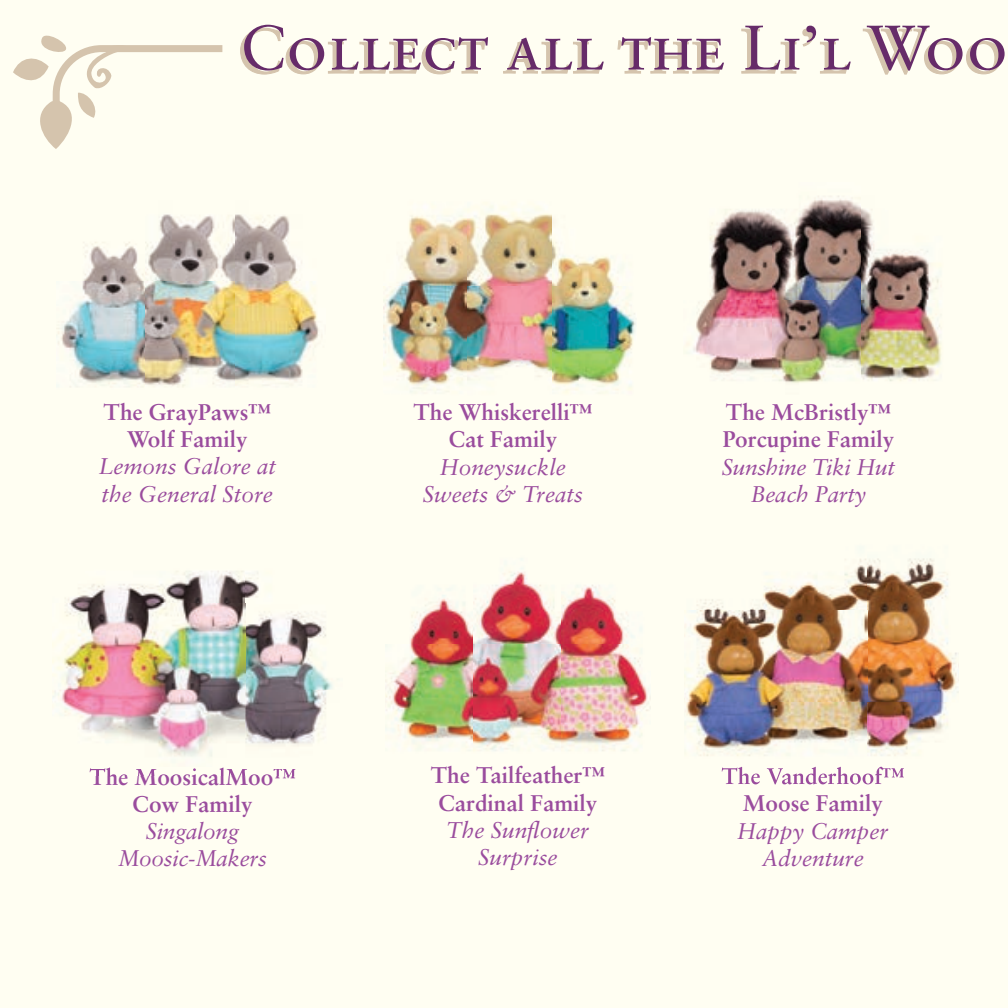
<style>
.page{position:relative;width:1008px;height:1008px;background:#fffef2}
.page>*{position:absolute;margin:0;border:0;box-sizing:border-box;transform-origin:0 0}
.t1{font:63px "Sabon Roman SC";color:#662b69}
.t2{font:italic 22.75px/27.3px "Sabon";color:#9a4c9d;text-align:center}
.t3{font:700 22.75px/27.3px "Sabon";color:#9a4c9d;text-align:center}
</style>
<div class="page">
<svg style="left:240px;top:27px;width:245px;height:48px"></svg>
<svg style="left:503px;top:40px;width:98px;height:34px"></svg>
<svg style="left:617px;top:40px;width:104px;height:34px"></svg>
<svg style="left:741px;top:28px;width:107px;height:46px"></svg>
<svg style="left:862px;top:28px;width:140px;height:47px"></svg>
<svg style="left:131px;top:45px;width:91px;height:7px"></svg>
<svg style="left:13px;top:35px;width:118px;height:114px"></svg>
<img style="left:383px;top:206px;width:253px;height:187px">
<img style="left:693px;top:196px;width:248px;height:187px">
<img style="left:53px;top:571px;width:280px;height:202px">
<img style="left:90px;top:768px;width:206px;height:8px">
<img style="left:58px;top:214px;width:261px;height:173px">
<img style="left:385px;top:568px;width:264px;height:183px">
<img style="left:685px;top:558px;width:274px;height:227px">
<img style="left:722px;top:767px;width:182px;height:17px">
<h1 class="t1" style="left:240px;top:10px;width:769px">Collect all the Li’l Woo</h1>
<p class="t3" style="left:104px;top:398px;width:169px">The GrayPaws™<br>Wolf Family</p>
<p class="t2" style="left:98px;top:453px;width:179px;text-align:left">Lemons Galore at the General Store</p>
<p class="t3" style="left:89px;top:763px;width:208px">The MoosicalMoo™<br>Cow Family</p>
<p class="t2" style="left:118px;top:818px;width:150px">Singalong<br>Moosic-Makers</p>
<p class="t3" style="left:414px;top:398px;width:180px">The Whiskerelli™<br>Cat Family</p>
<p class="t2" style="left:423px;top:453px;width:162px">Honeysuckle<br>Sweets &amp; Treats</p>
<p class="t3" style="left:431px;top:761px;width:176px">The Tailfeather™<br>Cardinal Family</p>
<p class="t2" style="left:447px;top:816px;width:144px">The Sunflower<br>Surprise</p>
<p class="t3" style="left:723px;top:398px;width:173px;text-align:left">The McBristly™<br>Porcupine Family</p>
<p class="t2" style="left:722px;top:453px;width:175px">Sunshine Tiki Hut<br>Beach Party</p>
<p class="t3" style="left:743px;top:789px;width:141px">Moose Family</p>
<p class="t2" style="left:737px;top:817px;width:153px">Happy Camper<br>Adventure</p>
</div>
